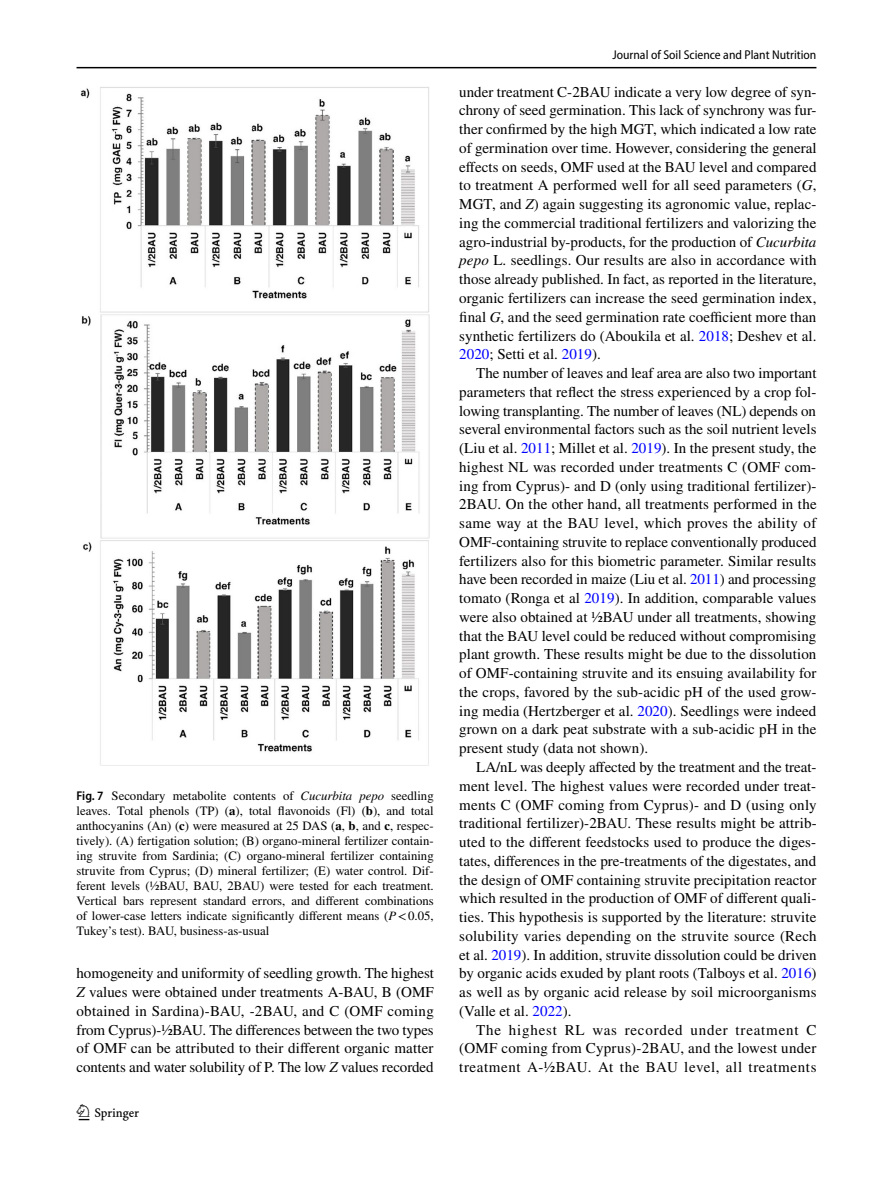
<style>
.page{position:relative;width:893px;height:1187px;background:#fff}
.page>*{position:absolute;margin:0;border:0;box-sizing:border-box;transform-origin:0 0}
.t1{font:22.5px "Springnew Regular 2";color:#000}
.t2{font:15px/18.8px "STIX";letter-spacing:.005em;color:#000;text-align:justify}
.t3{font:12.75px/15px "STIX";color:#000;text-align:justify}
.t4{font:semi-condensed 12.75px "Myriad Pro";color:#000}
.s1{font-family:"Myriad Pro";font-weight:600;font-stretch:semi-condensed}
.s2{font-style:italic}
.s3{font-weight:700}
.s4{color:#00f}
</style>
<div class="page">
<hr style="left:77px;top:67px;width:739px;height:1px;background:#000">
<img style="left:81px;top:87px;width:348px;height:678px">
<p class="t3" style="left:77px;top:789px;width:359px"><span class="s1">Fig. 7</span> Secondary metabolite contents of <span class="s2">Cucurbita pepo</span> seedling leaves. Total phenols (TP) (<span class="s3">a</span>), total flavonoids (Fl) (<span class="s3">b</span>), and total anthocyanins (An) (<span class="s3">c</span>) were measured at 25 DAS (<span class="s3">a</span>, <span class="s3">b</span>, and <span class="s3">c</span>, respec&shy;tively). (A) fertigation solution; (B) organo-mineral fertilizer contain&shy;ing struvite from Sardinia; (C) organo-mineral fertilizer containing struvite from Cyprus; (D) mineral fertilizer; (E) water control. Dif&shy;ferent levels (½BAU, BAU, 2BAU) were tested for each treatment.<br>Vertical bars represent standard errors, and different combinations of lower-case letters indicate significantly different means (<span class="s2">P</span>&lt;0.05, Tukey’s test). BAU, business-as-usual</p>
<p class="t2" style="left:77px;top:964px;width:359px">homogeneity and uniformity of seedling growth. The highest <span class="s2">Z</span> values were obtained under treatments A-BAU, B (OMF obtained in Sardina)-BAU, -2BAU, and C (OMF coming from Cyprus)-½BAU. The differences between the two types of OMF can be attributed to their different organic matter contents and water solubility of P. The low <span class="s2">Z</span> values recorded</p>
<h1 class="t1" style="left:79px;top:1104px;width:62px">1 3</h1>
<p class="t4" style="left:612px;top:48px;width:205px">Journal of Soil Science and Plant Nutrition</p>
<p class="t2" style="left:459px;top:83px;width:359px">under treatment C-2BAU indicate a very low degree of syn&shy;chrony of seed germination. This lack of synchrony was fur&shy;ther confirmed by the high MGT, which indicated a low rate of germination over time. However, considering the general effects on seeds, OMF used at the BAU level and compared to treatment A performed well for all seed parameters (<span class="s2">G</span>, MGT, and <span class="s2">Z</span>) again suggesting its agronomic value, replac&shy;ing the commercial traditional fertilizers and valorizing the agro-industrial by-products, for the production of <span class="s2">Cucurbita pepo</span> L. seedlings. Our results are also in accordance with those already published. In fact, as reported in the literature, organic fertilizers can increase the seed germination index, final <span class="s2">G</span>, and the seed germination rate coefficient more than synthetic fertilizers do (Aboukila et al. <span class="s4">2018</span>; Deshev et al.<br><span class="s4">2020</span>; Setti et al. <span class="s4">2019</span>).</p>
<p class="t2" style="left:459px;top:364px;width:359px;text-indent:17px">The number of leaves and leaf area are also two important parameters that reflect the stress experienced by a crop fol&shy;lowing transplanting. The number of leaves (NL) depends on several environmental factors such as the soil nutrient levels (Liu et al. <span class="s4">2011</span>; Millet et al. <span class="s4">2019</span>). In the present study, the highest NL was recorded under treatments C (OMF com&shy;ing from Cyprus)- and D (only using traditional fertilizer)- 2BAU. On the other hand, all treatments performed in the same way at the BAU level, which proves the ability of OMF-containing struvite to replace conventionally produced fertilizers also for this biometric parameter. Similar results have been recorded in maize (Liu et al. <span class="s4">2011</span>) and processing tomato (Ronga et al <span class="s4">2019</span>). In addition, comparable values were also obtained at ½BAU under all treatments, showing that the BAU level could be reduced without compromising plant growth. These results might be due to the dissolution of OMF-containing struvite and its ensuing availability for the crops, favored by the sub-acidic pH of the used grow&shy;ing media (Hertzberger et al. <span class="s4">2020</span>). Seedlings were indeed grown on a dark peat substrate with a sub-acidic pH in the present study (data not shown).</p>
<p class="t2" style="left:459px;top:758px;width:359px;text-indent:17px">LA/nL was deeply affected by the treatment and the treat&shy;ment level. The highest values were recorded under treat&shy;ments C (OMF coming from Cyprus)- and D (using only traditional fertilizer)-2BAU. These results might be attrib&shy;uted to the different feedstocks used to produce the diges&shy;tates, differences in the pre-treatments of the digestates, and the design of OMF containing struvite precipitation reactor which resulted in the production of OMF of different quali&shy;ties. This hypothesis is supported by the literature: struvite solubility varies depending on the struvite source (Rech et al. <span class="s4">2019</span>). In addition, struvite dissolution could be driven by organic acids exuded by plant roots (Talboys et al. <span class="s4">2016</span>) as well as by organic acid release by soil microorganisms (Valle et al. <span class="s4">2022</span>).</p>
<p class="t2" style="left:459px;top:1021px;width:359px;text-indent:17px">The highest RL was recorded under treatment C (OMF coming from Cyprus)-2BAU, and the lowest under treatment A-½BAU. At the BAU level, all treatments</p>
</div>
